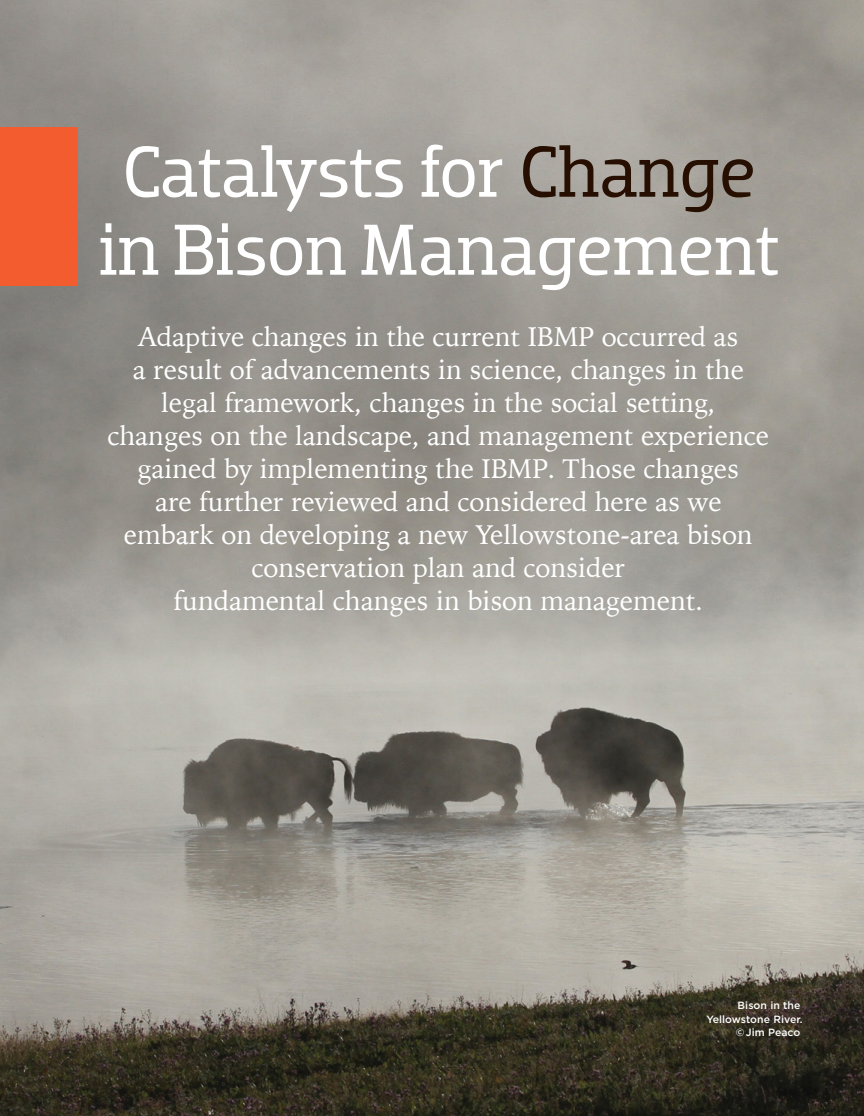
<style>
.page{position:relative;width:864px;height:1116px;background:#fff}
.page>*{position:absolute;margin:0;border:0;box-sizing:border-box;transform-origin:0 0}
.t1{font:73.5px/78px "Dobra Slab";letter-spacing:-.01em;color:#fff;text-align:center}
.t2{font:27px/33px "Iowan Old Style";color:#fff;text-align:center}
.t3{font:500 10.5px/13.5px "Gotham";letter-spacing:.005em;color:#fff;text-align:right}
.s1{color:#260f00}
</style>
<div class="page">
<img style="left:0;top:0;width:864px;height:1116px">
<div style="left:0;top:127px;width:77px;height:158px;background:#f25c2e"></div>
<h1 class="t1" style="left:99px;top:133px;width:683px">Catalysts for <span class="s1">Change </span>in Bison Management</h1>
<p class="t2" style="left:107px;top:319px;width:663px">Adaptive changes in the current IBMP occurred as<br>a result of advancements in science, changes in the legal framework, changes in the social setting,<br>changes on the landscape, and management experience gained by implementing the IBMP. Those changes<br>are further reviewed and considered here as we embark on developing a new Yellowstone-area bison conservation plan and consider<br>fundamental changes in bison management.</p>
<p class="t3" style="left:706px;top:998px;width:98px">Bison in the<br>Yellowstone River. ©Jim Peaco</p>
</div>
